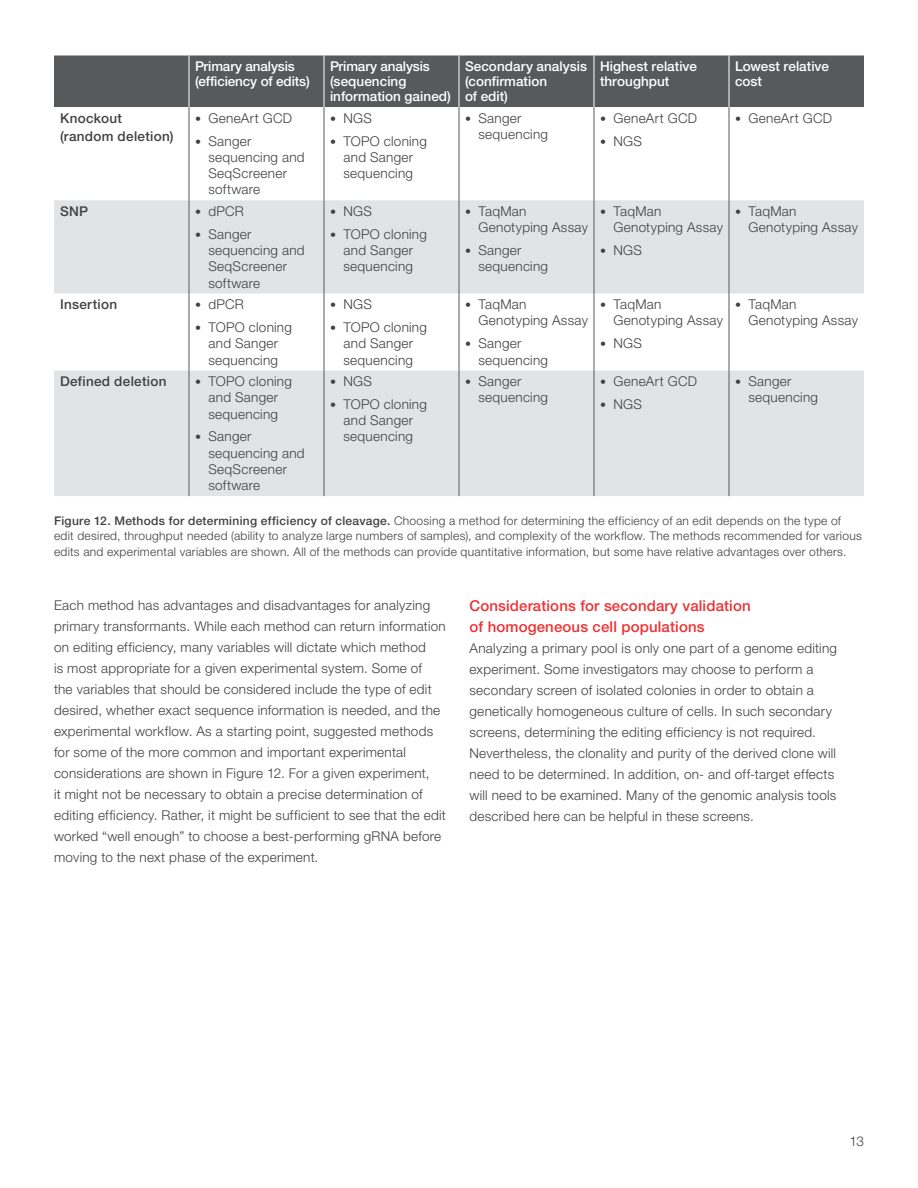
<style>
.page{position:relative;width:918px;height:1188px;background:#fff}
.page>*{position:absolute;margin:0;border:0;box-sizing:border-box;transform-origin:0 0}
.t1{font:500 15px/21px "Helvetica Neue LTW1 G";letter-spacing:.01em;color:#ee3134}
.t2{font:300 13.5px/16.2px "Helvetica Neue LTW1 G";letter-spacing:.02em;color:#414042}
.t3{font:500 13.5px/15px "Helvetica Neue LTW1 G";color:#fff}
.t4{font:500 13.5px/18px "Helvetica Neue LTW1 G";letter-spacing:.025em;color:#414042}
.t5{font:300 12px/15.8px "Helvetica Neue LTW1 G";letter-spacing:.025em;color:#414042}
.s1{font-size:12px}
.s2{font-weight:500}
</style>
<div class="page">
<div style="left:54px;top:56px;width:810px;height:51px;background:#58595b"></div>
<svg style="left:54px;top:107px;width:810px;height:264px"></svg>
<div style="left:54px;top:200px;width:810px;height:94px;background:#e2e3e4"></div>
<div style="left:54px;top:371px;width:810px;height:125px;background:#e2e3e4"></div>
<hr style="left:189px;top:107px;width:1px;height:93px;background:#58595b">
<hr style="left:324px;top:107px;width:1px;height:93px;background:#58595b">
<hr style="left:459px;top:107px;width:1px;height:93px;background:#58595b">
<hr style="left:594px;top:107px;width:1px;height:93px;background:#58595b">
<hr style="left:729px;top:107px;width:1px;height:93px;background:#58595b">
<hr style="left:189px;top:200px;width:1px;height:94px;background:#58595b">
<hr style="left:324px;top:200px;width:1px;height:94px;background:#58595b">
<hr style="left:459px;top:200px;width:1px;height:94px;background:#58595b">
<hr style="left:594px;top:200px;width:1px;height:94px;background:#58595b">
<hr style="left:729px;top:200px;width:1px;height:94px;background:#58595b">
<hr style="left:189px;top:294px;width:1px;height:77px;background:#58595b">
<hr style="left:324px;top:294px;width:1px;height:77px;background:#58595b">
<hr style="left:459px;top:294px;width:1px;height:77px;background:#58595b">
<hr style="left:594px;top:294px;width:1px;height:77px;background:#58595b">
<hr style="left:729px;top:294px;width:1px;height:77px;background:#58595b">
<hr style="left:189px;top:371px;width:1px;height:125px;background:#58595b">
<hr style="left:324px;top:371px;width:1px;height:125px;background:#58595b">
<hr style="left:459px;top:371px;width:1px;height:125px;background:#58595b">
<hr style="left:594px;top:371px;width:1px;height:125px;background:#58595b">
<hr style="left:729px;top:371px;width:1px;height:125px;background:#58595b">
<hr style="left:189px;top:55px;width:1px;height:52px;background:#fff">
<hr style="left:324px;top:55px;width:1px;height:52px;background:#fff">
<hr style="left:459px;top:55px;width:1px;height:52px;background:#fff">
<hr style="left:594px;top:55px;width:1px;height:52px;background:#fff">
<hr style="left:729px;top:55px;width:1px;height:52px;background:#fff">
<p class="t3" style="left:195px;top:59px;width:116px">Primary analysis (efficiency of edits)</p>
<p class="t3" style="left:330px;top:59px;width:123px">Primary analysis (sequencing information gained)</p>
<p class="t3" style="left:465px;top:59px;width:124px">Secondary analysis (confirmation<br>of edit)</p>
<p class="t3" style="left:600px;top:59px;width:98px">Highest relative throughput</p>
<p class="t3" style="left:735px;top:59px;width:95px">Lowest relative cost</p>
<p class="t4" style="left:60px;top:109px;width:115px">Knockout (random deletion)</p>
<p class="t2" style="left:195px;top:110px;width:99px"><span class="s1">•</span> GeneArt GCD</p>
<p class="t2" style="left:208px;top:133px;width:98px;text-indent:-14px"><span class="s1">•</span> Sanger sequencing and<br>SeqScreener software</p>
<p class="t4" style="left:60px;top:202px;width:30px">SNP</p>
<p class="t2" style="left:195px;top:203px;width:50px"><span class="s1">•</span> dPCR</p>
<p class="t2" style="left:208px;top:226px;width:98px;text-indent:-14px"><span class="s1">•</span> Sanger sequencing and<br>SeqScreener software</p>
<p class="t4" style="left:60px;top:295px;width:59px">Insertion</p>
<p class="t2" style="left:195px;top:296px;width:50px"><span class="s1">•</span> dPCR</p>
<p class="t2" style="left:195px;top:319px;width:99px;text-align:center"><span class="s1">•</span> TOPO cloning and Sanger sequencing</p>
<p class="t4" style="left:60px;top:372px;width:108px">Defined deletion</p>
<p class="t2" style="left:195px;top:373px;width:99px;text-align:center"><span class="s1">•</span> TOPO cloning and Sanger sequencing</p>
<p class="t2" style="left:208px;top:429px;width:98px;text-indent:-14px"><span class="s1">•</span> Sanger sequencing and<br>SeqScreener software</p>
<p class="t2" style="left:330px;top:110px;width:44px"><span class="s1">•</span> NGS</p>
<p class="t2" style="left:330px;top:133px;width:99px;text-align:center"><span class="s1">•</span> TOPO cloning and Sanger sequencing</p>
<p class="t2" style="left:330px;top:203px;width:44px"><span class="s1">•</span> NGS</p>
<p class="t2" style="left:330px;top:226px;width:99px;text-align:center"><span class="s1">•</span> TOPO cloning and Sanger sequencing</p>
<p class="t2" style="left:330px;top:296px;width:44px"><span class="s1">•</span> NGS</p>
<p class="t2" style="left:330px;top:319px;width:99px;text-align:center"><span class="s1">•</span> TOPO cloning and Sanger sequencing</p>
<p class="t2" style="left:330px;top:373px;width:44px"><span class="s1">•</span> NGS</p>
<p class="t2" style="left:330px;top:396px;width:99px;text-align:center"><span class="s1">•</span> TOPO cloning and Sanger sequencing</p>
<p class="t2" style="left:478px;top:110px;width:71px;text-indent:-14px"><span class="s1">•</span> Sanger sequencing</p>
<p class="t2" style="left:600px;top:110px;width:99px"><span class="s1">•</span> GeneArt GCD</p>
<p class="t2" style="left:600px;top:133px;width:44px"><span class="s1">•</span> NGS</p>
<p class="t2" style="left:735px;top:110px;width:99px"><span class="s1">•</span> GeneArt GCD</p>
<p class="t2" style="left:478px;top:203px;width:111px;text-indent:-14px"><span class="s1">•</span> TaqMan<br>Genotyping Assay</p>
<p class="t2" style="left:478px;top:242px;width:71px;text-indent:-14px"><span class="s1">•</span> Sanger sequencing</p>
<p class="t2" style="left:478px;top:296px;width:111px;text-indent:-14px"><span class="s1">•</span> TaqMan<br>Genotyping Assay</p>
<p class="t2" style="left:478px;top:335px;width:71px;text-indent:-14px"><span class="s1">•</span> Sanger sequencing</p>
<p class="t2" style="left:614px;top:203px;width:111px;text-indent:-14px"><span class="s1">•</span> TaqMan<br>Genotyping Assay</p>
<p class="t2" style="left:600px;top:242px;width:44px"><span class="s1">•</span> NGS</p>
<p class="t2" style="left:614px;top:296px;width:111px;text-indent:-14px"><span class="s1">•</span> TaqMan<br>Genotyping Assay</p>
<p class="t2" style="left:600px;top:335px;width:44px"><span class="s1">•</span> NGS</p>
<p class="t2" style="left:478px;top:373px;width:71px;text-indent:-14px"><span class="s1">•</span> Sanger sequencing</p>
<p class="t2" style="left:600px;top:373px;width:99px"><span class="s1">•</span> GeneArt GCD</p>
<p class="t2" style="left:600px;top:396px;width:44px"><span class="s1">•</span> NGS</p>
<p class="t2" style="left:748px;top:203px;width:111px;text-indent:-14px"><span class="s1">•</span> TaqMan<br>Genotyping Assay</p>
<p class="t2" style="left:748px;top:296px;width:111px;text-indent:-14px"><span class="s1">•</span> TaqMan<br>Genotyping Assay</p>
<p class="t2" style="left:748px;top:373px;width:71px;text-indent:-14px"><span class="s1">•</span> Sanger sequencing</p>
<p class="t5" style="left:54px;top:512px;width:809px"><span class="s2">Figure 12. Methods for determining efficiency of cleavage.</span> Choosing a method for determining the efficiency of an edit depends on the type of edit desired, throughput needed (ability to analyze large numbers of samples), and complexity of the workflow. The methods recommended for various edits and experimental variables are shown. All of the methods can provide quantitative information, but some have relative advantages over others.</p>
<p class="t2" style="left:54px;top:594px;width:393px;line-height:21px">Each method has advantages and disadvantages for analyzing primary transformants. While each method can return information on editing efficiency, many variables will dictate which method<br>is most appropriate for a given experimental system. Some of<br>the variables that should be considered include the type of edit desired, whether exact sequence information is needed, and the experimental workflow. As a starting point, suggested methods for some of the more common and important experimental considerations are shown in Figure 12. For a given experiment,<br>it might not be necessary to obtain a precise determination of editing efficiency. Rather, it might be sufficient to see that the edit worked “well enough” to choose a best-performing gRNA before moving to the next phase of the experiment.</p>
<p class="t1" style="left:470px;top:595px;width:283px">Considerations for secondary validation of homogeneous cell populations</p>
<p class="t2" style="left:470px;top:637px;width:369px;line-height:21px">Analyzing a primary pool is only one part of a genome editing experiment. Some investigators may choose to perform a secondary screen of isolated colonies in order to obtain a genetically homogeneous culture of cells. In such secondary screens, determining the editing efficiency is not required.<br>Nevertheless, the clonality and purity of the derived clone will need to be determined. In addition, on- and off-target effects will need to be examined. Many of the genomic analysis tools described here can be helpful in these screens.</p>
<p class="t2" style="left:850px;top:1133px;width:16px">13</p>
</div>
